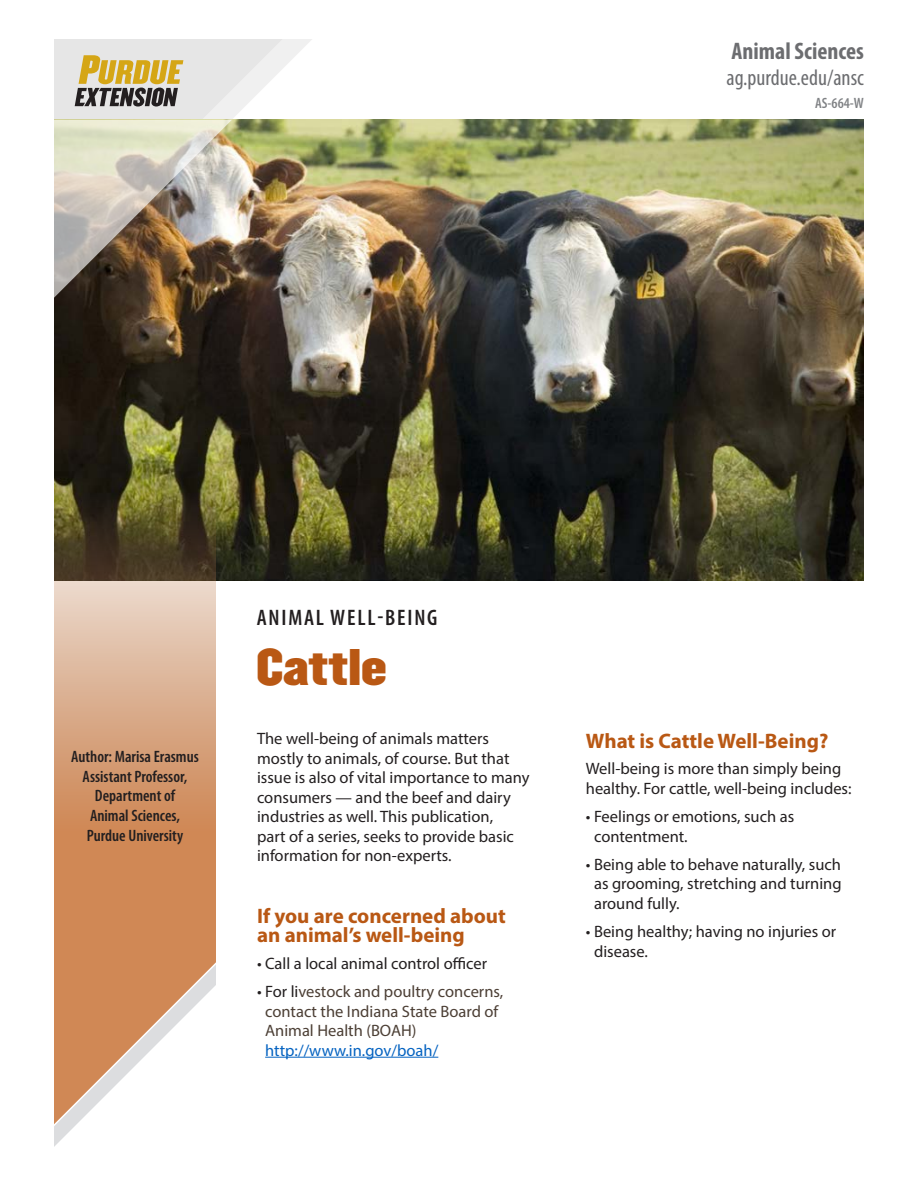
<style>
.page{position:relative;width:918px;height:1188px;background:#fff}
.page>*{position:absolute;margin:0;border:0;box-sizing:border-box;transform-origin:0 0}
.PUBLICATION_HEADING{font:45px "Champion Middleweight";color:#b95814}
.t1{font:700 condensed 24px "Myriad Pro";color:#6c6d70}
.t2{font:condensed 22.5px "Myriad Pro";color:#6c6d70}
.t3{font:600 condensed 22.5px "Myriad Pro";letter-spacing:.08em;color:#231f20}
.HEADING_1{font:700 21px/19.5px "Myriad Pro";color:#b95814}
.t4{font:16.5px/19.5px "Myriad Pro";color:#231f20}
.t5{font:16.5px/19.5px "Myriad Pro";color:#4c3f35}
.t6{font:600 condensed 16.5px/19.8px "Myriad Pro";color:#231f20;text-align:center}
.t7{font:600 condensed 15px "Myriad Pro";color:#808285}
.s1{color:#231f20}
.s2{color:#0563c1}
</style>
<div class="page">
<svg style="left:54px;top:39px;width:366px;height:81px"></svg>
<svg style="left:75px;top:55px;width:108px;height:52px;background:#b5a578"></svg>
<img style="left:216px;top:120px;width:648px;height:460px">
<svg style="left:54px;top:311px;width:162px;height:648px;background:#977554"></svg>
<hr style="left:265px;top:1057px;width:173px;height:1px;background:#0563c1">
<svg style="left:54px;top:959px;width:162px;height:188px"></svg>
<img style="left:54px;top:120px;width:178px;height:191px">
<p class="t1" style="left:732px;top:36px;width:134px">Animal Sciences</p>
<p class="t2" style="left:727px;top:64px;width:139px">ag.purdue.edu/ansc</p>
<p class="t7" style="left:815px;top:95px;width:50px">AS-664-W</p>
<p class="t6" style="left:71px;top:747px;width:129px">Author: Marisa Erasmus</p>
<p class="t6" style="left:83px;top:767px;width:106px">Assistant Professor,<br>Department of<br>Animal Sciences,<br>Purdue University</p>
<p class="t3" style="left:257px;top:605px;width:182px">ANIMAL WELL-BEING</p>
<p class="PUBLICATION_HEADING" style="left:256px;top:630px;width:132px">Cattle</p>
<p class="t4" style="left:257px;top:729px;width:274px">The well-being of animals matters mostly to animals, of course. But that issue is also of vital importance to many consumers — and the beef and dairy industries as well. This publication,<br>part of a series, seeks to provide basic information for non-experts.</p>
<p class="HEADING_1" style="left:257px;top:905px;width:250px">If you are concerned about an animal’s well-being</p>
<p class="t4" style="left:257px;top:953px;width:232px">• Call a local animal control officer</p>
<p class="t5" style="left:265px;top:982px;width:240px;text-indent:-8px"><span class="s1">• For li</span>vestock and poultry concerns, contact the Indiana State Board of<br>Animal Health (BOAH) <span class="s2">http://www.in.gov/boah/</span></p>
<p class="HEADING_1" style="left:586px;top:730px;width:244px">What is Cattle Well-Being?</p>
<p class="t4" style="left:586px;top:759px;width:267px">Well-being is more than simply being healthy. For cattle, well-being includes:</p>
<p class="t4" style="left:594px;top:806px;width:202px;text-indent:-8px">• Feelings or emotions, such as contentment.</p>
<p class="t4" style="left:594px;top:854px;width:249px;text-align:justify;text-indent:-8px">• Being able to behave naturally, such as grooming, stretching and turning around fully.</p>
<p class="t4" style="left:594px;top:922px;width:244px;text-indent:-8px">• Being healthy; having no injuries or disease.</p>
</div>
